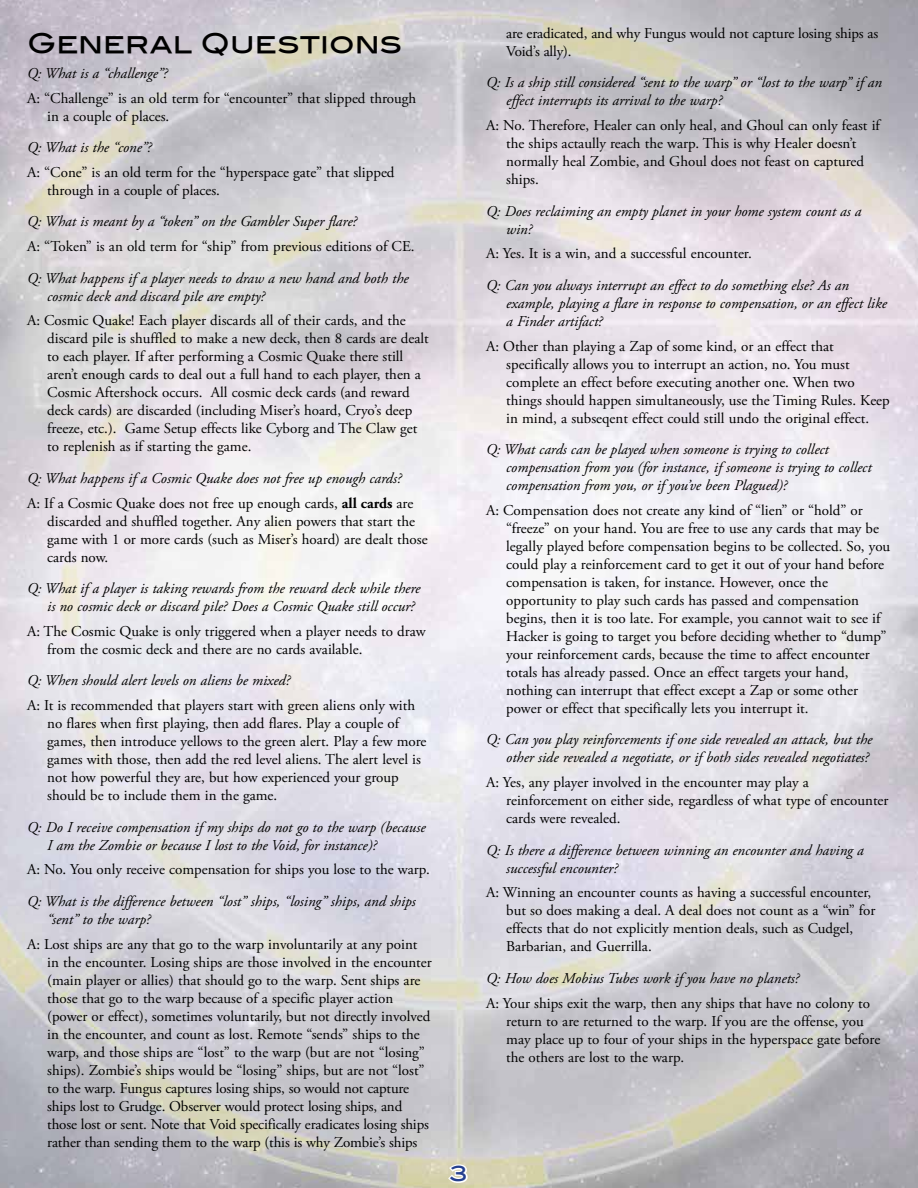
<style>
.page{position:relative;width:918px;height:1188px;background:#fff}
.page>*{position:absolute;margin:0;border:0;box-sizing:border-box;transform-origin:0 0}
.t1{font:27px "Blair Md ITCTT Medium";color:#000}
.t2{font:21px "Blair Md ITCTT Medium";color:#25408f}
.t3{font:15px/18px "Adobe Garamond Pro";color:#000}
.t4{font:italic 15px/18px "Adobe Garamond Pro";color:#000}
.s1{font-style:normal}
.s2{font-weight:700;font-style:normal}
</style>
<div class="page">
<svg style="left:446px;top:1162px;width:24px;height:23px"></svg>
<h1 class="t1" style="left:27px;top:27px;width:376px">GENERAL QUESTIONS</h1>
<p class="t4" style="left:27px;top:64px;width:142px">Q: What is a “challenge”?</p>
<p class="t3" style="left:47px;top:89px;width:371px;text-indent:-20px">A: “Challenge” is an old term for “encounter” that slipped through in a couple of places.</p>
<p class="t4" style="left:27px;top:139px;width:126px">Q: What is the “cone”?</p>
<p class="t3" style="left:47px;top:164px;width:349px;text-indent:-20px">A: “Cone” is an old term for the “hyperspace gate” that slipped through in a couple of places.</p>
<p class="t4" style="left:27px;top:213px;width:332px">Q: What is meant by a “token” on the Gambler Super flare?</p>
<p class="t3" style="left:27px;top:238px;width:389px">A: “Token” is an old term for “ship” from previous editions of CE.</p>
<p class="t4" style="left:47px;top:269px;width:363px;text-indent:-20px">Q: What happens if a player needs to draw a new hand and both the cosmic deck and discard pile are empty?</p>
<p class="t3" style="left:47px;top:312px;width:383px;text-indent:-20px">A: Cosmic Quake! Each player discards all of their cards, and the discard pile is shuffled to make a new deck, then 8 cards are dealt to each player. If after performing a Cosmic Quake there still aren’t enough cards to deal out a full hand to each player, then a Cosmic Aftershock occurs. All cosmic deck cards (and reward deck cards) are discarded (including Miser’s hoard, Cryo’s deep freeze, etc.). Game Setup effects like Cyborg and The Claw get to replenish as if starting the game.</p>
<p class="t4" style="left:27px;top:466px;width:388px;line-height:24.8px">Q: What happens if a Cosmic Quake does not free up enough cards?<br><span class="s1">A: If a Cosmic Quake does not free up enough cards,</span> <span class="s2">all cards</span> <span class="s1">are</span></p>
<p class="t3" style="left:47px;top:512px;width:382px">discarded and shuffled together. Any alien powers that start the game with 1 or more cards (such as Miser’s hoard) are dealt those cards now.</p>
<p class="t4" style="left:47px;top:580px;width:375px;text-indent:-20px">Q: What if a player is taking rewards from the reward deck while there is no cosmic deck or discard pile? Does a Cosmic Quake still occur?</p>
<p class="t3" style="left:47px;top:623px;width:380px;text-indent:-20px">A: The Cosmic Quake is only triggered when a player needs to draw from the cosmic deck and there are no cards available.</p>
<p class="t4" style="left:27px;top:672px;width:265px">Q: When should alert levels on aliens be mixed?</p>
<p class="t3" style="left:47px;top:697px;width:381px;text-indent:-20px">A: It is recommended that players start with green aliens only with no flares when first playing, then add flares. Play a couple of games, then introduce yellows to the green alert. Play a few more games with those, then add the red level aliens. The alert level is not how powerful they are, but how experienced your group should be to include them in the game.</p>
<p class="t4" style="left:47px;top:818px;width:380px;text-indent:-20px">Q: Do I receive compensation if my ships do not go to the warp (because<br>I am the Zombie or because I lost to the Void, for instance)?</p>
<p class="t3" style="left:27px;top:861px;width:404px">A: No. You only receive compensation for ships you lose to the warp.</p>
<p class="t4" style="left:47px;top:892px;width:370px;text-indent:-20px">Q: What is the difference between “lost” ships, “losing” ships, and ships “sent” to the warp?</p>
<p class="t3" style="left:47px;top:935px;width:386px;text-indent:-20px">A: Lost ships are any that go to the warp involuntarily at any point in the encounter. Losing ships are those involved in the encounter (main player or allies) that should go to the warp. Sent ships are those that go to the warp because of a specific player action (power or effect), sometimes voluntarily, but not directly involved in the encounter, and count as lost. Remote “sends” ships to the warp, and those ships are “lost” to the warp (but are not “losing” ships). Zombie’s ships would be “losing” ships, but are not “lost” to the warp. Fungus captures losing ships, so would not capture ships lost to Grudge. Observer would protect losing ships, and those lost or sent. Note that Void specifically eradicates losing ships rather than sending them to the warp (this is why Zombie’s ships</p>
<h2 class="t2" style="left:450px;top:1161px;width:20px">3</h2>
<p class="t3" style="left:506px;top:25px;width:374px">are eradicated, and why Fungus would not capture losing ships as<br>Void’s ally).</p>
<p class="t4" style="left:506px;top:74px;width:377px;text-indent:-20px">Q: Is a ship still considered “sent to the warp” or “lost to the warp” if an effect interrupts its arrival to the warp?</p>
<p class="t3" style="left:506px;top:117px;width:375px;text-indent:-20px">A: No. Therefore, Healer can only heal, and Ghoul can only feast if the ships actaully reach the warp. This is why Healer doesn’t normally heal Zombie, and Ghoul does not feast on captured ships.</p>
<p class="t4" style="left:506px;top:202px;width:357px;text-indent:-20px">Q: Does reclaiming an empty planet in your home system count as a win?</p>
<p class="t3" style="left:486px;top:245px;width:267px">A: Yes. It is a win, and a successful encounter.</p>
<p class="t4" style="left:506px;top:277px;width:382px;text-indent:-20px">Q: Can you always interrupt an effect to do something else? As an example, playing a flare in response to compensation, or an effect like a Finder artifact?</p>
<p class="t3" style="left:506px;top:337px;width:385px;text-indent:-20px">A: Other than playing a Zap of some kind, or an effect that specifically allows you to interrupt an action, no. You must complete an effect before executing another one. When two things should happen simultaneously, use the Timing Rules. Keep in mind, a subseqent effect could still undo the original effect.</p>
<p class="t4" style="left:506px;top:441px;width:367px;text-indent:-20px">Q: What cards can be played when someone is trying to collect compensation from you (for instance, if someone is trying to collect compensation from you, or if you’ve been Plagued)?</p>
<p class="t3" style="left:506px;top:502px;width:386px;text-indent:-20px">A: Compensation does not create any kind of “lien” or “hold” or “freeze” on your hand. You are free to use any cards that may be legally played before compensation begins to be collected. So, you could play a reinforcement card to get it out of your hand before compensation is taken, for instance. However, once the opportunity to play such cards has passed and compensation begins, then it is too late. For example, you cannot wait to see if Hacker is going to target you before deciding whether to “dump” your reinforcement cards, because the time to affect encounter totals has already passed. Once an effect targets your hand, nothing can interrupt that effect except a Zap or some other power or effect that specifically lets you interrupt it.</p>
<p class="t4" style="left:486px;top:731px;width:388px;text-align:right">Q: Can you play reinforcements if one side revealed an attack, but the other side revealed a negotiate, or if both sides revealed negotiates?</p>
<p class="t3" style="left:506px;top:774px;width:384px;text-indent:-20px">A: Yes, any player involved in the encounter may play a reinforcement on either side, regardless of what type of encounter cards were revealed.</p>
<p class="t4" style="left:506px;top:841px;width:359px;text-indent:-20px">Q: Is there a difference between winning an encounter and having a successful encounter?</p>
<p class="t3" style="left:506px;top:884px;width:371px;text-indent:-20px">A: Winning an encounter counts as having a successful encounter, but so does making a deal. A deal does not count as a “win” for effects that do not explicitly mention deals, such as Cudgel, Barbarian, and Guerrilla.</p>
<p class="t4" style="left:486px;top:970px;width:315px">Q: How does Mobius Tubes work if you have no planets?</p>
<p class="t3" style="left:506px;top:994px;width:376px;text-indent:-20px">A: Your ships exit the warp, then any ships that have no colony to return to are returned to the warp. If you are the offense, you may place up to four of your ships in the hyperspace gate before the others are lost to the warp.</p>
</div>
